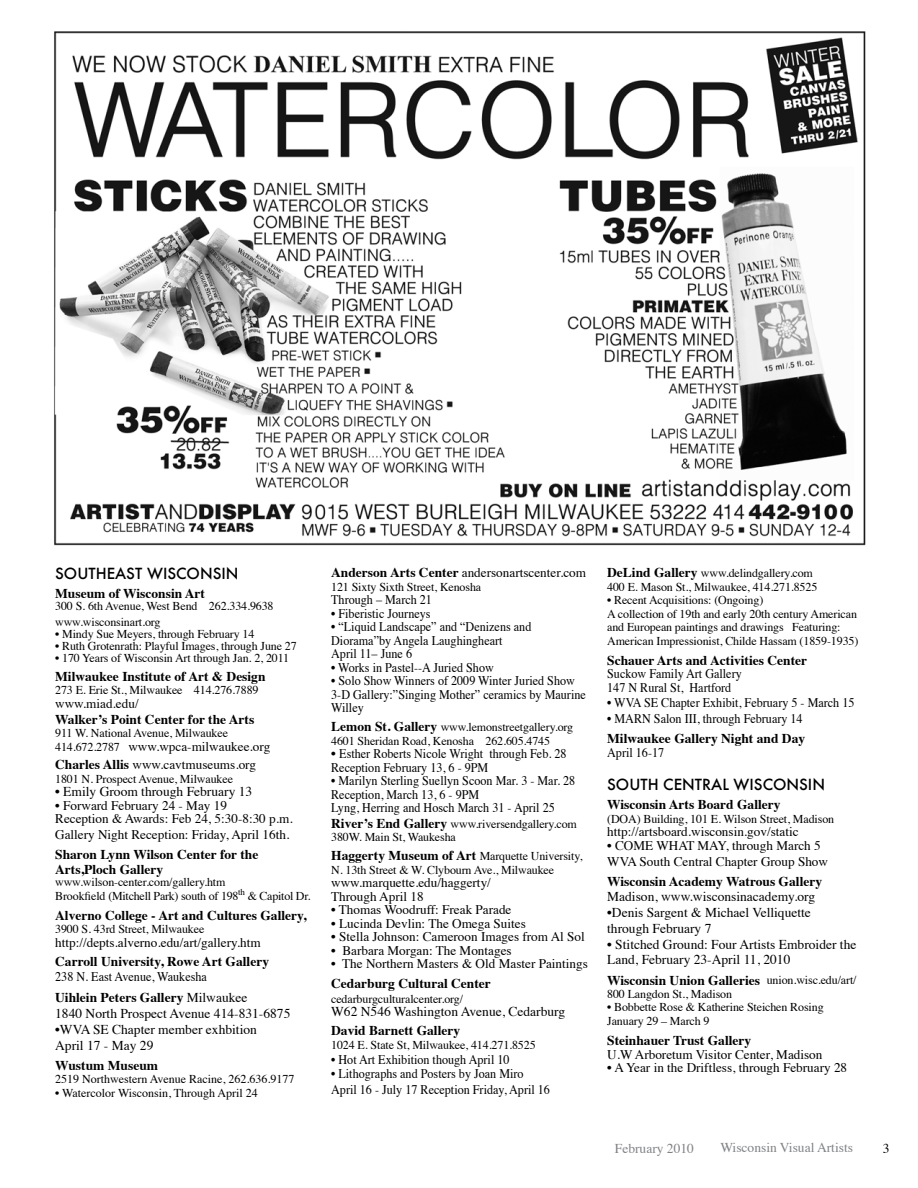
<style>
.page{position:relative;width:918px;height:1188px;background:#fff}
.page>*{position:absolute;margin:0;border:0;box-sizing:border-box;transform-origin:0 0}
.t1{font:500 15px "Futura";color:#000}
.t2{font:700 13.5px/14.7px "Times";color:#000}
.t3{font:13.5px/15.8px "Times";color:#000}
.t4{font:13.5px "Times";color:#808285}
.t5{font:13.2px/13.5px "Times";color:#000;scale:.92 1}
.t6{font:13.2px/13.5px "Times";color:#000}
.t7{font:12px/13.5px "Times";letter-spacing:-.01em;color:#000}
.s1{font-size:12px}
.s2{font-weight:700;font-size:13.5px}
.s3{font-weight:700}
.s4{font-size:13.5px}
.s5{font-weight:400;font-size:12px}
</style>
<div class="page">
<img style="left:54px;top:31px;width:812px;height:515px">
<p class="t1" style="left:55px;top:564px;width:185px">SOUTHEAST WISCONSIN</p>
<p class="t2" style="left:55px;top:585px;width:151px">Museum of Wisconsin Art</p>
<p class="t7" style="left:55px;top:597px;width:220px;line-height:15.8px">300 S. 6th Avenue, West Bend 262.334.9638 www.wisconsinart.org</p>
<p class="t7" style="left:55px;top:626px;width:201px">• Mindy Sue Meyers, through February 14</p>
<p class="t7" style="left:55px;top:638px;width:243px">• Ruth Grotenrath: Playful Images, through June 27</p>
<p class="t7" style="left:55px;top:650px;width:235px">• 170 Years of Wisconsin Art through Jan. 2, 2011</p>
<p class="t2" style="left:55px;top:668px;width:212px">Milwaukee Institute of Art &amp; Design</p>
<p class="t7" style="left:55px;top:683px;width:205px">273 E. Erie St., Milwaukee 414.276.7889</p>
<p class="t6" style="left:55px;top:696px;width:85px">www.miad.edu/</p>
<p class="t2" style="left:55px;top:710px;width:201px">Walker’s Point Center for the Arts</p>
<p class="t7" style="left:55px;top:725px;width:174px">911 W. National Avenue, Milwaukee</p>
<p class="t6" style="left:55px;top:736px;width:217px;line-height:18.9px"><span class="s1">414.672.2787</span> www.wpca-milwaukee.org<br><span class="s2">Charles Allis</span> www.cavtmuseums.org</p>
<p class="t7" style="left:55px;top:771px;width:179px">1801 N. Prospect Avenue, Milwaukee</p>
<p class="t3" style="left:55px;top:783px;width:199px">• Emily Groom through February 13</p>
<p class="t6" style="left:55px;top:798px;width:239px">• Forward February 24 - May 19<br>Reception &amp; Awards: Feb 24, 5:30-8:30 p.m.</p>
<p class="t6" style="left:55px;top:827px;width:236px">Gallery Night Reception: Friday, April 16th.</p>
<p class="t2" style="left:55px;top:846px;width:205px">Sharon Lynn Wilson Center for the<br>Arts,Ploch Gallery</p>
<p class="t7" style="left:55px;top:874px;width:257px">www.wilson-center.com/gallery.htm<br>Brookfield (Mitchell Park) south of 198<sup>th</sup> &amp; Capitol Dr.</p>
<p class="t2" style="left:55px;top:906px;width:253px">Alverno College - Art and Cultures Gallery,</p>
<p class="t7" style="left:55px;top:921px;width:151px">3900 S. 43rd Street, Milwaukee</p>
<p class="t6" style="left:55px;top:934px;width:207px">http://depts.alverno.edu/art/gallery.htm</p>
<p class="t2" style="left:55px;top:952px;width:215px">Carroll University, Rowe Art Gallery</p>
<p class="t5" style="left:55px;top:969px;width:166px">238 N. East Avenue, Waukesha</p>
<p class="t3" style="left:55px;top:989px;width:237px"><span class="s3">Uihlein Peters Gallery</span> Milwaukee<br>1840 North Prospect Avenue 414-831-6875</p>
<p class="t3" style="left:55px;top:1020px;width:16px">•WVA</p>
<p class="t3" style="left:55px;top:1020px;width:203px;text-indent:38px">SE Chapter member exhbition<br>April 17 - May 29</p>
<p class="t2" style="left:55px;top:1056px;width:104px">Wustum Museum</p>
<p class="t7" style="left:55px;top:1071px;width:241px">2519 Northwestern Avenue Racine, 262.636.9177</p>
<p class="t7" style="left:55px;top:1085px;width:204px">• Watercolor Wisconsin, Through April 24</p>
<p class="t6" style="left:331px;top:565px;width:256px"><span class="s2">Anderson Arts Center</span> andersonartscenter.com</p>
<p class="t7" style="left:331px;top:579px;width:152px">121 Sixty Sixth Street, Kenosha</p>
<p class="t5" style="left:331px;top:592px;width:111px">Through – March 21</p>
<p class="t5" style="left:331px;top:605px;width:110px">• Fiberistic Journeys</p>
<p class="t5" style="left:331px;top:619px;width:219px">• “Liquid Landscape” and “Denizens and<br>Diorama”by Angela Laughingheart<br>April 11– June 6</p>
<p class="t5" style="left:331px;top:659px;width:178px">• Works in Pastel--A Juried Show</p>
<p class="t5" style="left:331px;top:673px;width:278px">• Solo Show Winners of 2009 Winter Juried Show<br>3-D Gallery:”Singing Mother” ceramics by Maurine<br>Willey</p>
<p class="t7" style="left:331px;top:719px;width:244px"><span class="s2">Lemon St. Gallery</span> www.lemonstreetgallery.org<br>4601 Sheridan Road, Kenosha 262.605.4745</p>
<p class="t5" style="left:331px;top:746px;width:257px"><span class="s4">•</span> Esther Roberts Nicole Wright through Feb. 28<br>Reception February 13, 6 - 9PM</p>
<p class="t5" style="left:331px;top:773px;width:267px">• Marilyn Sterling Suellyn Scoon Mar. 3 - Mar. 28<br>Reception, March 13, 6 - 9PM<br>Lyng, Herring and Hosch March 31 - April 25</p>
<p class="t7" style="left:331px;top:816px;width:247px"><span class="s2">River’s End Gallery</span> www.riversendgallery.com<br>380W. Main St, Waukesha</p>
<p class="t7" style="left:331px;top:848px;width:253px"><span class="s2">Haggerty Museum of Art</span> Marquette University,<br>N. 13th Street &amp; W. Clybourn Ave., Milwaukee</p>
<p class="t6" style="left:331px;top:875px;width:161px">www.marquette.edu/haggerty/<br>Through April 18</p>
<p class="t6" style="left:331px;top:902px;width:182px">• Thomas Woodruff: Freak Parade</p>
<p class="t6" style="left:331px;top:915px;width:196px">• Lucinda Devlin: The Omega Suites</p>
<p class="t6" style="left:331px;top:929px;width:255px">• Stella Johnson: Cameroon Images from Al Sol</p>
<p class="t6" style="left:331px;top:942px;width:182px">• Barbara Morgan: The Montages</p>
<p class="t6" style="left:331px;top:956px;width:258px">• The Northern Masters &amp; Old Master Paintings</p>
<p class="t2" style="left:331px;top:975px;width:161px">Cedarburg Cultural Center</p>
<p class="t7" style="left:331px;top:991px;width:133px">cedarburgculturalcenter.org/</p>
<p class="t3" style="left:331px;top:1003px;width:236px">W62 N546 Washington Avenue, Cedarburg</p>
<p class="t2" style="left:331px;top:1022px;width:130px">David Barnett Gallery</p>
<p class="t7" style="left:331px;top:1037px;width:206px">1024 E. State St, Milwaukee, 414.271.8525</p>
<p class="t5" style="left:331px;top:1052px;width:195px">• Hot Art Exhibition though April 10</p>
<p class="t5" style="left:331px;top:1065px;width:239px;line-height:15.6px">• Lithographs and Posters by Joan Miro<br>April 16 - July 17 Reception Friday, April 16</p>
<p class="t7" style="left:607px;top:565px;width:212px"><span class="s2">DeLind Gallery</span> www.delindgallery.com<br>400 E. Mason St., Milwaukee, 414.271.8525</p>
<p class="t7" style="left:607px;top:592px;width:253px">• Recent Acquisitions: (Ongoing)<br>A collection of 19th and early 20th century American and European paintings and drawings Featuring:<br>American Impressionist, Childe Hassam (1859-1935)</p>
<p class="t2" style="left:607px;top:651px;width:202px">Schauer Arts and Activities Center</p>
<p class="t5" style="left:607px;top:666px;width:148px">Suckow Family Art Gallery<br>147 N Rural St, Hartford</p>
<p class="t5" style="left:607px;top:695px;width:270px">• WVA SE Chapter Exhibit, February 5 - March 15</p>
<p class="t5" style="left:607px;top:711px;width:19px">• MARN</p>
<p class="t5" style="left:654px;top:711px;width:163px">Salon III , through February 14</p>
<p class="t2" style="left:607px;top:730px;width:200px">Milwaukee Gallery Night and Day</p>
<p class="t5" style="left:607px;top:744px;width:63px">April 16-17</p>
<p class="t1" style="left:607px;top:775px;width:219px">SOUTH CENTRAL WISCONSIN</p>
<p class="t2" style="left:607px;top:796px;width:175px">Wisconsin Arts Board Gallery</p>
<p class="t7" style="left:607px;top:811px;width:14px">(DOA</p>
<p class="t7" style="left:637px;top:811px;width:199px">) Building, 101 E. Wilson Street, Madison</p>
<p class="t6" style="left:607px;top:824px;width:193px">http://artsboard.wisconsin.gov/static</p>
<p class="t6" style="left:607px;top:837px;width:19px">• COME</p>
<p class="t6" style="left:656px;top:837px;width:52px">WHAT MAY</p>
<p class="t6" style="left:725px;top:837px;width:97px">, through March 5</p>
<p class="t6" style="left:607px;top:853px;width:11px">WVA</p>
<p class="t6" style="left:640px;top:853px;width:190px">South Central Chapter Group Show</p>
<p class="t2" style="left:607px;top:872px;width:216px">Wisconsin Academy Watrous Gallery</p>
<p class="t3" style="left:607px;top:888px;width:209px">Madison, www.wisconsinacademy.org</p>
<p class="t3" style="left:607px;top:904px;width:205px">•Denis Sargent &amp; Michael Velliquette through February 7</p>
<p class="t3" style="left:607px;top:935px;width:251px">• Stitched Ground: Four Artists Embroider the<br>Land, February 23-April 11, 2010</p>
<p class="t2" style="left:607px;top:971px;width:251px">Wisconsin Union Galleries <span class="s5">union.wisc.edu/art/</span></p>
<p class="t7" style="left:607px;top:986px;width:126px">800 Langdon St., Madison</p>
<p class="t7" style="left:607px;top:1000px;width:218px">• Bobbette Rose &amp; Katherine Steichen Rosing<br>January 29 – March 9</p>
<p class="t2" style="left:607px;top:1032px;width:146px">Steinhauer Trust Gallery</p>
<p class="t6" style="left:607px;top:1046px;width:217px">U.W Arboretum Visitor Center, Madison</p>
<p class="t6" style="left:607px;top:1060px;width:242px">• A Year in the Driftless, through February 28</p>
<p class="t4" style="left:615px;top:1135px;width:81px">February 2010</p>
<p class="t4" style="left:720px;top:1135px;width:134px">Wisconsin Visual Artists</p>
<p class="t3" style="left:883px;top:1139px;width:8px">3</p>
</div>
